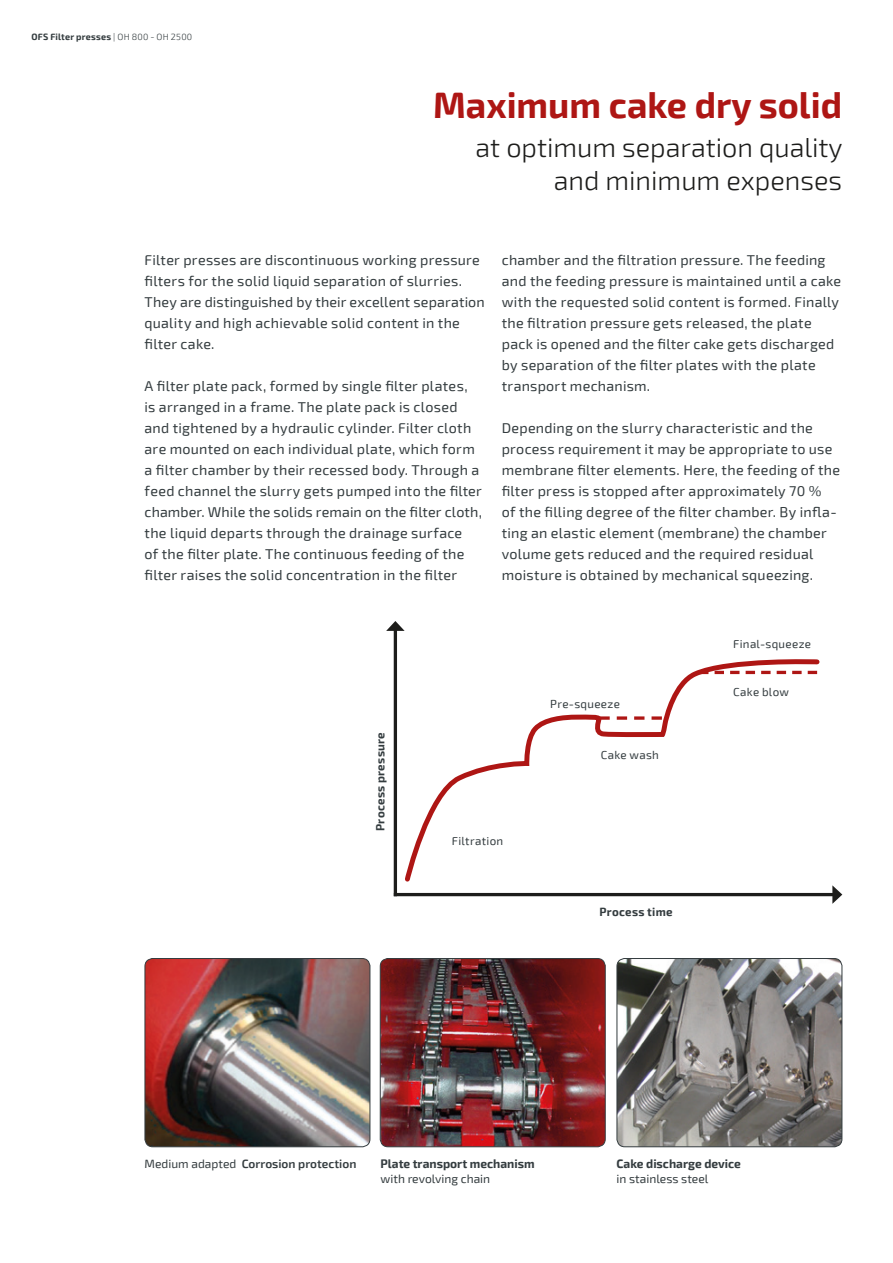
<style>
.page{position:relative;width:893px;height:1263px;background:#fff}
.page>*{position:absolute;margin:0;border:0;box-sizing:border-box;transform-origin:0 0}
.t1{font:700 36px "Exo 2";color:#ae1614}
.t2{font:300 27px "Exo 2";color:#1d1d1b}
.t3{font:14.25px/21px "Exo 2";letter-spacing:.02em;color:#343c3f}
.t4{font:700 12px/15px "Exo 2";color:#343c3f}
.t5{font:600 12px "Exo 2";color:#343c3f}
.t6{font:12px "Exo 2";color:#343c3f}
.t7{font:11.55px "Exo 2";letter-spacing:.025em;color:#343c3f}
.t8{font:700 11.55px "Exo 2";letter-spacing:.025em;color:#343c3f}
.t9{font:700 9px "Exo 2";letter-spacing:.025em;color:#343c3f}
.s1{font-weight:300}
.s2{font-weight:400}
</style>
<div class="page">
<img style="left:145px;top:958px;width:225px;height:189px">
<div style="left:145px;top:958px;width:225px;height:189px;border:1px solid #343c3f;border-radius:8px"></div>
<hr style="left:394px;top:628px;width:3px;height:268px;background:#1d1d1b">
<svg style="left:386px;top:621px;width:19px;height:10px"></svg>
<hr style="left:394px;top:893px;width:441px;height:3px;background:#1d1d1b">
<svg style="left:832px;top:885px;width:10px;height:19px"></svg>
<svg style="left:405px;top:659px;width:415px;height:223px"></svg>
<svg style="left:599px;top:716px;width:63px;height:4px"></svg>
<svg style="left:699px;top:671px;width:118px;height:3px"></svg>
<img style="left:617px;top:958px;width:225px;height:189px">
<div style="left:617px;top:958px;width:225px;height:189px;border:1px solid #343c3f;border-radius:8px"></div>
<img style="left:380px;top:958px;width:224px;height:189px">
<div style="left:380px;top:958px;width:226px;height:189px;border:1px solid #343c3f;border-radius:8px"></div>
<p class="t9" style="left:31px;top:32px;width:162px">OFS Filter presses <span class="s1">| OH 800 - OH 2500</span></p>
<p class="t1" style="left:433px;top:84px;width:410px">Maximum cake dry solid</p>
<p class="t2" style="left:476px;top:132px;width:369px">at optimum separation quality</p>
<p class="t2" style="left:554px;top:165px;width:290px">and minimum expenses</p>
<p class="t3" style="left:145px;top:250px;width:342px">Filter presses are discontinuous working pressure filters for the solid liquid separation of slurries.<br>They are distinguished by their excellent separation quality and high achievable solid content in the filter cake.</p>
<p class="t3" style="left:145px;top:376px;width:339px">A filter plate pack, formed by single filter plates, is arranged in a frame. The plate pack is closed and tightened by a hydraulic cylinder. Filter cloth are mounted on each individual plate, which form a filter chamber by their recessed body. Through a feed channel the slurry gets pumped into the filter chamber. While the solids remain on the filter cloth, the liquid departs through the drainage surface<br>of the filter plate. The continuous feeding of the filter raises the solid concentration in the filter</p>
<p class="t3" style="left:502px;top:250px;width:341px">chamber and the filtration pressure. The feeding and the feeding pressure is maintained until a cake with the requested solid content is formed. Finally the filtration pressure gets released, the plate pack is opened and the filter cake gets discharged by separation of the filter plates with the plate transport mechanism.</p>
<p class="t3" style="left:502px;top:418px;width:340px">Depending on the slurry characteristic and the process requirement it may be appropriate to use membrane filter elements. Here, the feeding of the filter press is stopped after approximately 70 %<br>of the filling degree of the filter chamber. By infla&shy;ting an elastic element (membrane) the chamber volume gets reduced and the required residual moisture is obtained by mechanical squeezing.</p>
<p class="t8" style="left:373px;top:831px;width:100px;rotate:-90deg">Process pressure</p>
<p class="t7" style="left:550px;top:697px;width:71px">Pre-squeeze</p>
<p class="t7" style="left:601px;top:748px;width:60px">Cake wash</p>
<p class="t7" style="left:733px;top:637px;width:79px">Final-squeeze</p>
<p class="t7" style="left:733px;top:685px;width:57px">Cake blow</p>
<p class="t7" style="left:452px;top:834px;width:53px">Filtration</p>
<p class="t8" style="left:599px;top:905px;width:75px">Process time</p>
<p class="t5" style="left:145px;top:1156px;width:213px"><span class="s2">Medium adapted</span> Corrosion protection</p>
<p class="t4" style="left:381px;top:1156px;width:156px">Plate transport mechanism <span class="s2">with revolving chain</span></p>
<p class="t4" style="left:617px;top:1156px;width:126px">Cake discharge device</p>
<p class="t6" style="left:617px;top:1171px;width:93px">in stainless steel</p>
</div>
